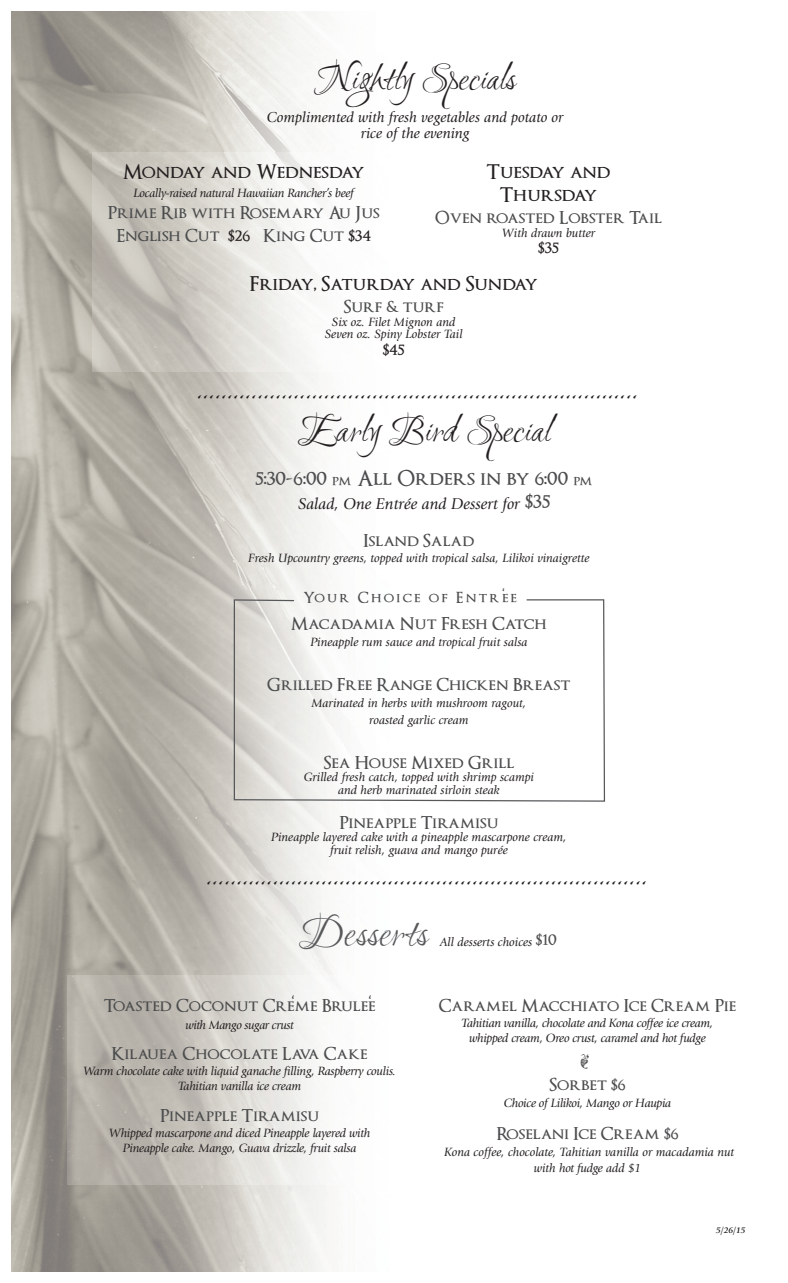
<style>
.page{position:relative;width:788px;height:1283px;background:#fff}
.page>*{position:absolute;margin:0;border:0;box-sizing:border-box;transform-origin:0 0}
.t1{font:45px "P22 Ruthie";color:#57585a}
.t2{font:40px "P22 Ruthie";color:#231f20}
.t3{font:600 21.25px "Optimus Princeps";color:#4b4c4d}
.t4{font:600 20px/22.5px "Optimus Princeps";color:#231f20;text-align:center}
.t5{font:600 17.5px/22.5px "Optimus Princeps";color:#4b4c4d;text-align:center}
.t6{font:600 17.5px "Optimus Princeps";color:#231f20}
.t7{font:italic 16.25px "Giovanni";color:#231f20}
.t8{font:italic 15px/16.2px "Giovanni";color:#231f20;text-align:center}
.t9{font:600 15px "Optimus Princeps";letter-spacing:.15em;color:#4b4c4d}
.t10{font:italic 12.5px/12.5px "Giovanni";color:#231f20;text-align:center}
.t11{font:italic 12.5px/15px "Giovanni";letter-spacing:-.02em;color:#231f20;text-align:center}
.t12{font:italic 12.5px/15px "Giovanni";letter-spacing:-.025em;color:#231f20;text-align:center}
.t13{font:italic 12.5px "Giovanni";letter-spacing:-.035em;color:#231f20}
.t14{font:italic 700 8.75px "Giovanni";color:#231f20}
.s1{color:#231f20}
.s2{font-size:15px}
.s3{font-family:"Optimus Princeps";font-weight:600;font-style:normal;font-size:21.25px;color:#4b4c4d}
.s4{font-family:"Optimus Princeps";font-weight:600;font-style:normal;font-size:17.5px;color:#4b4c4d}
</style>
<div class="page">
<img style="left:11px;top:11px;width:595px;height:1260px">
<svg style="left:233px;top:598px;width:372px;height:204px"></svg>
<img style="left:67px;top:975px;width:539px;height:209px">
<img style="left:92px;top:153px;width:514px;height:218px">
<svg style="left:581px;top:1054px;width:8px;height:15px"></svg>
<h2 class="t2" style="left:314px;top:60px;width:203px">Nightly Specials</h2>
<p class="t8" style="left:267px;top:110px;width:298px">Complimented with fresh vegetables and potato or rice of the evening</p>
<h3 class="t4" style="left:123px;top:162px;width:243px">Monday and Wednesday</h3>
<p class="t12" style="left:133px;top:186px;width:222px">Locally-raised natural Hawaiian Rancher’s beef</p>
<h3 class="t5" style="left:108px;top:202px;width:273px">Prime Rib with Rosemary Au Jus<br>English Cut <span class="s1">$26</span> King Cut <span class="s1">$34</span></h3>
<h3 class="t4" style="left:486px;top:162px;width:125px">Tuesday and<br>Thursday</h3>
<h3 class="t5" style="left:435px;top:207px;width:228px">Oven roasted Lobster Tail</h3>
<p class="t10" style="left:502px;top:227px;width:95px">With drawn butter</p>
<h3 class="t6" style="left:538px;top:239px;width:22px">$35</h3>
<h3 class="t4" style="left:249px;top:273px;width:289px">Friday, Saturday and Sunday</h3>
<h3 class="t5" style="left:343px;top:296px;width:102px">Surf &amp; turf</h3>
<p class="t10" style="left:325px;top:316px;width:139px">Six oz. Filet Mignon and<br>Seven oz. Spiny Lobster Tail</p>
<h3 class="t6" style="left:382px;top:340px;width:24px">$45</h3>
<h2 class="t2" style="left:196px;top:369px;width:442px">.........................................................................</h2>
<h2 class="t2" style="left:298px;top:412px;width:254px">Early Bird Special</h2>
<h3 class="t3" style="left:255px;top:467px;width:338px">5:30-6:00 <span class="s2">pm</span> All Orders in by 6:00 <span class="s2">pm</span></h3>
<h3 class="t7" style="left:298px;top:497px;width:254px">Salad, One Entrée and Dessert for <span class="s3">$35</span></h3>
<h3 class="t5" style="left:363px;top:530px;width:112px">Island Salad</h3>
<p class="t10" style="left:248px;top:553px;width:343px">Fresh Upcountry greens, topped with tropical salsa, Lilikoi vinaigrette</p>
<p class="t9" style="left:303px;top:590px;width:215px">Your Choice of Entree‘</p>
<h3 class="t5" style="left:291px;top:613px;width:257px">Macadamia Nut Fresh Catch</h3>
<p class="t10" style="left:310px;top:637px;width:219px">Pineapple rum sauce and tropical fruit salsa</p>
<h3 class="t5" style="left:267px;top:674px;width:305px">Grilled Free Range Chicken Breast</h3>
<p class="t10" style="left:311px;top:696px;width:216px;line-height:16.2px">Marinated in herbs with mushroom ragout, roasted garlic cream</p>
<h3 class="t5" style="left:323px;top:752px;width:192px">Sea House Mixed Grill</h3>
<p class="t10" style="left:304px;top:772px;width:232px">Grilled fresh catch, topped with shrimp scampi and herb marinated sirloin steak</p>
<h3 class="t5" style="left:339px;top:812px;width:161px">Pineapple Tiramisu</h3>
<p class="t10" style="left:271px;top:832px;width:297px">Pineapple layered cake with a pineapple mascarpone cream, fruit relish, guava and mango purée</p>
<h2 class="t2" style="left:206px;top:854px;width:442px">.........................................................................</h2>
<h1 class="t1" style="left:299px;top:912px;width:131px">Desserts</h1>
<p class="t10" style="left:439px;top:936px;width:118px">All desserts choices <span class="s4">$10</span></p>
<h3 class="t5" style="left:292px;top:990px;width:4px">‘</h3>
<h3 class="t5" style="left:368px;top:991px;width:4px">‘</h3>
<h3 class="t5" style="left:104px;top:995px;width:273px">Toasted Coconut Creme Brulee</h3>
<p class="t13" style="left:185px;top:1019px;width:110px">with Mango sugar crust</p>
<h3 class="t5" style="left:112px;top:1043px;width:257px">Kilauea Chocolate Lava Cake</h3>
<p class="t11" style="left:83px;top:1064px;width:314px">Warm chocolate cake with liquid ganache filling, Raspberry coulis.<br>Tahitian vanilla ice cream</p>
<h3 class="t5" style="left:160px;top:1105px;width:161px">Pineapple Tiramisu</h3>
<p class="t11" style="left:109px;top:1126px;width:263px">Whipped mascarpone and diced Pineapple layered with<br>Pineapple cake. Mango, Guava drizzle, fruit salsa</p>
<h3 class="t5" style="left:439px;top:995px;width:299px">Caramel Macchiato Ice Cream Pie</h3>
<p class="t12" style="left:461px;top:1016px;width:253px">Tahitian vanilla, chocolate and Kona coffee ice cream, whipped cream, Oreo crust, caramel and hot fudge</p>
<h3 class="t5" style="left:549px;top:1074px;width:78px">Sorbet $6</h3>
<p class="t12" style="left:504px;top:1096px;width:169px">Choice of Lilikoi, Mango or Haupia</p>
<h3 class="t5" style="left:496px;top:1123px;width:184px">Roselani Ice Cream $6</h3>
<p class="t10" style="left:444px;top:1144px;width:291px;line-height:16.2px">Kona coffee, chocolate, Tahitian vanilla or macadamia nut with hot fudge add $1</p>
<p class="t14" style="left:716px;top:1226px;width:31px">5/26/15</p>
</div>
